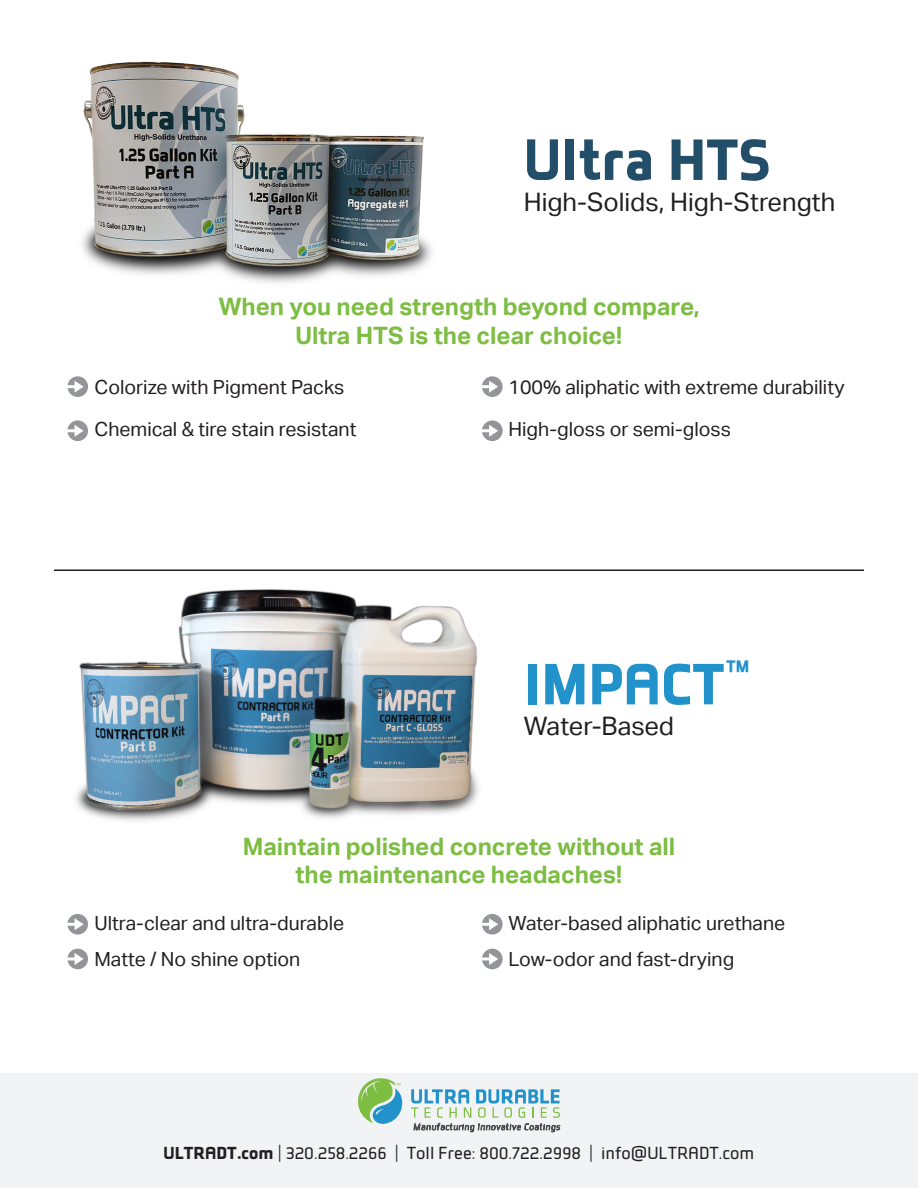
<style>
.page{position:relative;width:918px;height:1188px;background:#fff}
.page>*{position:absolute;margin:0;border:0;box-sizing:border-box;transform-origin:0 0}
.t1{font:700 60px "Deria Sans";color:#234e6a}
.t2{font:700 60px "Deria Sans";color:#2293ca}
.t3{font:25.5px "Aktiv Grotesk";color:#231f20}
.t4{font:700 24px/28.8px "Aktiv Grotesk";color:#7cbd42;text-align:center}
.t5{font:19.5px "Aktiv Grotesk";color:#231f20}
.t6{font:18px "Deria Sans";color:#231f20}
.s1{font-weight:700}
</style>
<div class="page">
<div style="left:0;top:1074px;width:918px;height:114px;background:#f2f3f4"></div>
<img style="left:76px;top:589px;width:403px;height:232px">
<img style="left:82px;top:61px;width:350px;height:222px">
<svg style="left:68px;top:914px;width:20px;height:21px"></svg>
<svg style="left:68px;top:376px;width:20px;height:21px"></svg>
<svg style="left:68px;top:420px;width:20px;height:21px"></svg>
<svg style="left:482px;top:914px;width:21px;height:21px"></svg>
<svg style="left:482px;top:376px;width:21px;height:21px"></svg>
<svg style="left:482px;top:420px;width:21px;height:21px"></svg>
<svg style="left:482px;top:949px;width:21px;height:20px"></svg>
<svg style="left:68px;top:949px;width:20px;height:20px"></svg>
<svg style="left:358px;top:1078px;width:45px;height:46px"></svg>
<svg style="left:411px;top:1089px;width:149px;height:44px"></svg>
<hr style="left:54px;top:569px;width:810px;height:2px;background:#231f20">
<p class="t1" style="left:524px;top:126px;width:249px">Ultra HTS</p>
<p class="t3" style="left:524px;top:187px;width:313px">High-Solids, High-Strength</p>
<p class="t4" style="left:218px;top:293px;width:483px">When you need strength beyond compare,<br>Ultra HTS is the clear choice!</p>
<p class="t5" style="left:94px;top:375px;width:251px">Colorize with Pigment Packs</p>
<p class="t5" style="left:94px;top:418px;width:263px">Chemical &amp; tire stain resistant</p>
<p class="t5" style="left:509px;top:375px;width:338px">100% aliphatic with extreme durability</p>
<p class="t5" style="left:509px;top:418px;width:224px">High-gloss or semi-gloss</p>
<p class="t2" style="left:524px;top:650px;width:229px">IMPACT<sup>™</sup></p>
<p class="t3" style="left:524px;top:711px;width:152px">Water-Based</p>
<p class="t4" style="left:243px;top:832px;width:434px">Maintain polished concrete without all the maintenance headaches!</p>
<p class="t5" style="left:94px;top:911px;width:251px">Ultra-clear and ultra-durable</p>
<p class="t5" style="left:94px;top:947px;width:207px">Matte / No shine option</p>
<p class="t5" style="left:509px;top:911px;width:278px">Water-based aliphatic urethane</p>
<p class="t5" style="left:509px;top:947px;width:227px">Low-odor and fast-drying</p>
<p class="t6" style="left:164px;top:1143px;width:592px"><span class="s1">ULTRADT.com</span> | 320.258.2266 | Toll Free: 800.722.2998 | info@ULTRADT.com</p>
</div>
